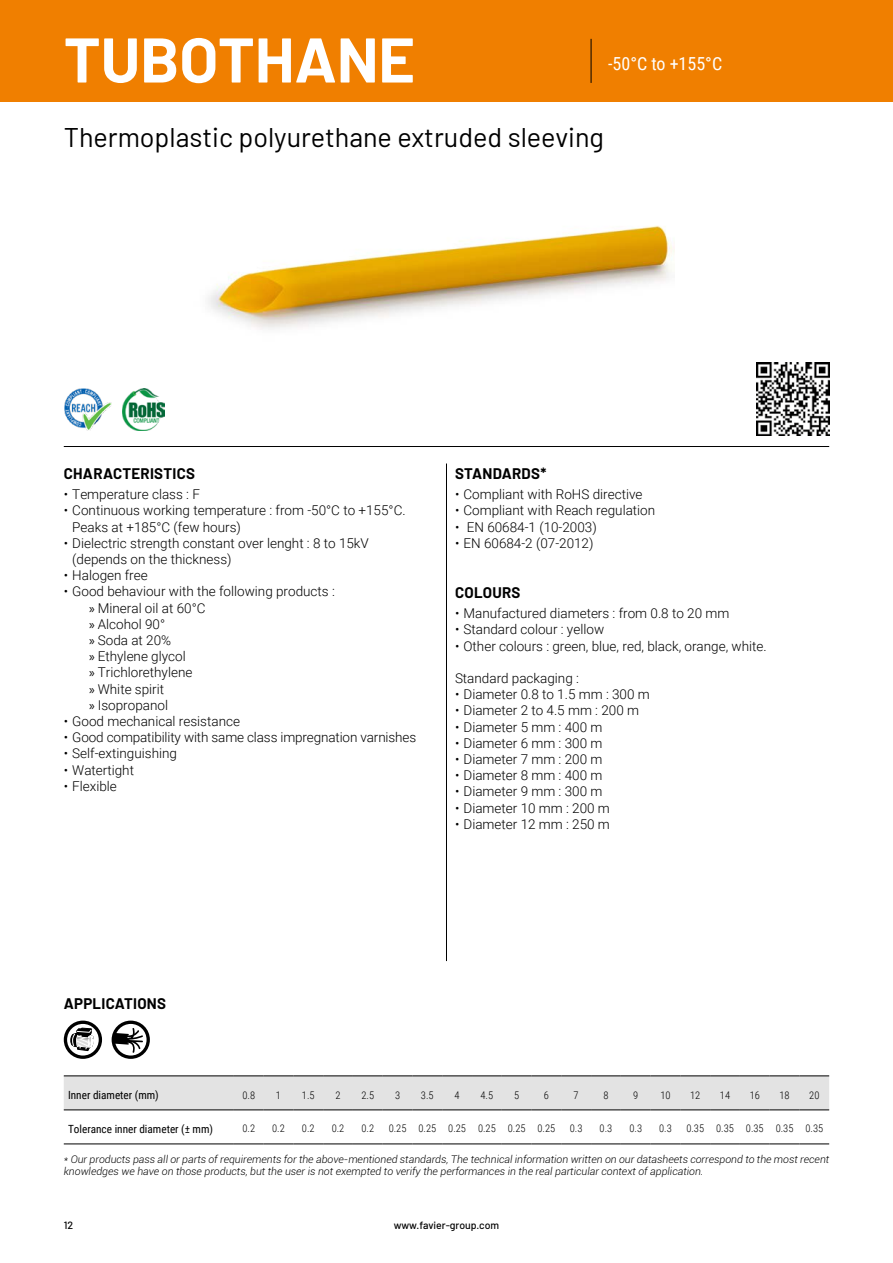
<style>
.page{position:relative;width:893px;height:1263px;background:#fff}
.page>*{position:absolute;margin:0;border:0;box-sizing:border-box;transform-origin:0 0}
.t1{font:700 63px "Barlow";color:#fff}
.t2{font:27px "Barlow";color:#000}
.t3{font:18px "Roboto Condensed";color:#fff}
.t4{font:700 15px "Barlow";letter-spacing:.02em;color:#000}
.t5{font:300 13.5px/16.2px "Roboto";color:#000}
.t6{font:11.25px "Roboto Condensed";color:#000}
.t7{font:italic 300 10.5px/12.6px "Roboto";color:#000}
.t8{font:300 10.5px "Roboto Condensed";color:#000}
.t9{font:500 10.5px "Barlow";color:#000}
.s1{font-family:"Myriad Pro";font-weight:400}
</style>
<div class="page">
<div style="left:0;top:0;width:893px;height:102px;background:#f07f00"></div>
<hr style="left:591px;top:39px;width:1px;height:44px;background:#000">
<hr style="left:64px;top:446px;width:765px;height:1px;background:#000">
<hr style="left:446px;top:463px;width:1px;height:498px;background:#000">
<img style="left:208px;top:225px;width:466px;height:104px">
<img style="left:64px;top:389px;width:48px;height:41px">
<img style="left:122px;top:389px;width:42px;height:41px">
<svg style="left:64px;top:1075px;width:765px;height:36px;background:#d7d7d7"></svg>
<hr style="left:799px;top:1075px;width:30px;height:1px;background:#000">
<hr style="left:64px;top:1143px;width:170px;height:1px;background:#000">
<hr style="left:234px;top:1143px;width:30px;height:1px;background:#000">
<svg style="left:264px;top:1143px;width:29px;height:1px"></svg>
<hr style="left:293px;top:1143px;width:30px;height:1px;background:#000">
<hr style="left:323px;top:1143px;width:30px;height:1px;background:#000">
<hr style="left:353px;top:1143px;width:30px;height:1px;background:#000">
<svg style="left:383px;top:1143px;width:29px;height:1px"></svg>
<hr style="left:412px;top:1143px;width:30px;height:1px;background:#000">
<hr style="left:442px;top:1143px;width:30px;height:1px;background:#000">
<hr style="left:472px;top:1143px;width:30px;height:1px;background:#000">
<svg style="left:502px;top:1143px;width:29px;height:1px"></svg>
<hr style="left:531px;top:1143px;width:30px;height:1px;background:#000">
<hr style="left:561px;top:1143px;width:30px;height:1px;background:#000">
<hr style="left:591px;top:1143px;width:30px;height:1px;background:#000">
<hr style="left:621px;top:1143px;width:30px;height:1px;background:#000">
<svg style="left:651px;top:1143px;width:29px;height:1px"></svg>
<hr style="left:680px;top:1143px;width:30px;height:1px;background:#000">
<hr style="left:710px;top:1143px;width:30px;height:1px;background:#000">
<hr style="left:740px;top:1143px;width:30px;height:1px;background:#000">
<svg style="left:770px;top:1143px;width:29px;height:1px"></svg>
<hr style="left:799px;top:1143px;width:30px;height:1px;background:#000">
<div style="left:64px;top:1020px;width:38px;height:39px;border:3px solid #000;border-radius:50%"></div>
<svg style="left:70px;top:1027px;width:24px;height:24px"></svg>
<div style="left:112px;top:1020px;width:38px;height:39px;border:3px solid #000;border-radius:50%"></div>
<svg style="left:114px;top:1028px;width:29px;height:25px"></svg>
<img style="left:757px;top:363px;width:72px;height:72px">
<h1 class="t1" style="left:64px;top:13px;width:353px">TUBOTHANE</h1>
<h3 class="t3" style="left:608px;top:51px;width:116px">-50°C to +155°C</h3>
<h2 class="t2" style="left:64px;top:118px;width:542px">Thermoplastic polyurethane extruded sleeving</h2>
<p class="t4" style="left:64px;top:462px;width:133px">CHARACTERISTICS</p>
<p class="t5" style="left:64px;top:486px;width:138px">• Temperature class : F</p>
<p class="t5" style="left:72px;top:502px;width:335px;text-indent:-9px">• Continuous working temperature : from -50°C to +155°C.<br>Peaks at +185°C (few hours)</p>
<p class="t5" style="left:72px;top:534px;width:298px;text-indent:-9px">• Dielectric strength constant over lenght : 8 to 15kV (depends on the thickness)</p>
<p class="t5" style="left:64px;top:567px;width:86px">• Halogen free</p>
<p class="t5" style="left:89px;top:583px;width:247px;text-indent:-26px">• Good behaviour with the following products : <span class="s1">»</span> Mineral oil at 60°C<br><span class="s1">»</span> Alcohol 90°<br><span class="s1">»</span> Soda at 20%<br><span class="s1">»</span> Ethylene glycol<br><span class="s1">»</span> Trichlorethylene<br><span class="s1">»</span> White spirit<br><span class="s1">»</span> Isopropanol</p>
<p class="t5" style="left:64px;top:713px;width:178px">• Good mechanical resistance</p>
<p class="t5" style="left:64px;top:729px;width:354px">• Good compatibility with same class impregnation varnishes</p>
<p class="t5" style="left:64px;top:745px;width:115px">• Self-extinguishing</p>
<p class="t5" style="left:64px;top:761px;width:72px">• Watertight</p>
<p class="t5" style="left:64px;top:777px;width:55px">• Flexible</p>
<p class="t4" style="left:455px;top:462px;width:93px">STANDARDS*</p>
<p class="t5" style="left:455px;top:486px;width:189px">• Compliant with RoHS directive</p>
<p class="t5" style="left:455px;top:502px;width:202px">• Compliant with Reach regulation</p>
<p class="t5" style="left:455px;top:518px;width:143px">• EN 60684-1 (10-2003)</p>
<p class="t5" style="left:455px;top:534px;width:140px">• EN 60684-2 (07-2012)</p>
<p class="t4" style="left:455px;top:581px;width:67px">COLOURS</p>
<p class="t5" style="left:455px;top:605px;width:276px">• Manufactured diameters : from 0.8 to 20 mm</p>
<p class="t5" style="left:455px;top:621px;width:151px">• Standard colour : yellow</p>
<p class="t5" style="left:455px;top:637px;width:313px">• Other colours : green, blue, red, black, orange, white.</p>
<p class="t5" style="left:455px;top:670px;width:125px">Standard packaging :</p>
<p class="t5" style="left:455px;top:686px;width:196px">• Diameter 0.8 to 1.5 mm : 300 m</p>
<p class="t5" style="left:455px;top:702px;width:186px">• Diameter 2 to 4.5 mm : 200 m</p>
<p class="t5" style="left:455px;top:718px;width:149px">• Diameter 5 mm : 400 m</p>
<p class="t5" style="left:455px;top:734px;width:149px">• Diameter 6 mm : 300 m</p>
<p class="t5" style="left:455px;top:751px;width:149px">• Diameter 7 mm : 200 m</p>
<p class="t5" style="left:455px;top:767px;width:149px">• Diameter 8 mm : 400 m</p>
<p class="t5" style="left:455px;top:783px;width:149px">• Diameter 9 mm : 300 m</p>
<p class="t5" style="left:455px;top:799px;width:156px">• Diameter 10 mm : 200 m</p>
<p class="t5" style="left:455px;top:815px;width:156px">• Diameter 12 mm : 250 m</p>
<p class="t4" style="left:64px;top:992px;width:104px">APPLICATIONS</p>
<p class="t6" style="left:68px;top:1087px;width:92px">Inner diameter (mm)</p>
<p class="t8" style="left:242px;top:1087px;width:14px">0.8</p>
<p class="t8" style="left:276px;top:1087px;width:7px">1</p>
<p class="t8" style="left:302px;top:1087px;width:14px">1.5</p>
<p class="t8" style="left:335px;top:1087px;width:7px">2</p>
<p class="t8" style="left:361px;top:1087px;width:14px">2.5</p>
<p class="t8" style="left:395px;top:1087px;width:7px">3</p>
<p class="t8" style="left:421px;top:1087px;width:14px">3.5</p>
<p class="t8" style="left:455px;top:1087px;width:7px">4</p>
<p class="t8" style="left:480px;top:1087px;width:14px">4.5</p>
<p class="t8" style="left:514px;top:1087px;width:7px">5</p>
<p class="t8" style="left:544px;top:1087px;width:7px">6</p>
<p class="t8" style="left:574px;top:1087px;width:7px">7</p>
<p class="t8" style="left:603px;top:1087px;width:7px">8</p>
<p class="t8" style="left:633px;top:1087px;width:7px">9</p>
<p class="t8" style="left:660px;top:1087px;width:12px">10</p>
<p class="t8" style="left:690px;top:1087px;width:12px">12</p>
<p class="t8" style="left:720px;top:1087px;width:12px">14</p>
<p class="t8" style="left:750px;top:1087px;width:12px">16</p>
<p class="t8" style="left:779px;top:1087px;width:12px">18</p>
<p class="t8" style="left:809px;top:1087px;width:12px">20</p>
<p class="t6" style="left:68px;top:1121px;width:147px">Tolerance inner diameter (± mm)</p>
<p class="t8" style="left:242px;top:1121px;width:14px">0.2</p>
<p class="t8" style="left:272px;top:1121px;width:14px">0.2</p>
<p class="t8" style="left:302px;top:1121px;width:14px">0.2</p>
<p class="t8" style="left:332px;top:1121px;width:14px">0.2</p>
<p class="t8" style="left:361px;top:1121px;width:14px">0.2</p>
<p class="t8" style="left:389px;top:1121px;width:168px">0.25 0.25 0.25 0.25 0.25 0.25</p>
<p class="t8" style="left:570px;top:1121px;width:14px">0.3</p>
<p class="t8" style="left:600px;top:1121px;width:14px">0.3</p>
<p class="t8" style="left:629px;top:1121px;width:14px">0.3</p>
<p class="t8" style="left:659px;top:1121px;width:14px">0.3</p>
<p class="t8" style="left:686px;top:1121px;width:138px">0.35 0.35 0.35 0.35 0.35</p>
<p class="t7" style="left:64px;top:1152px;width:767px">* Our products pass all or parts of requirements for the above-mentioned standards, The technical information written on our datasheets correspond to the most recent knowledges we have on those products, but the user is not exempted to verify the performances in the real particular context of application.</p>
<p class="t9" style="left:64px;top:1218px;width:11px">12</p>
<p class="t9" style="left:394px;top:1218px;width:107px">www.favier-group.com</p>
</div>
